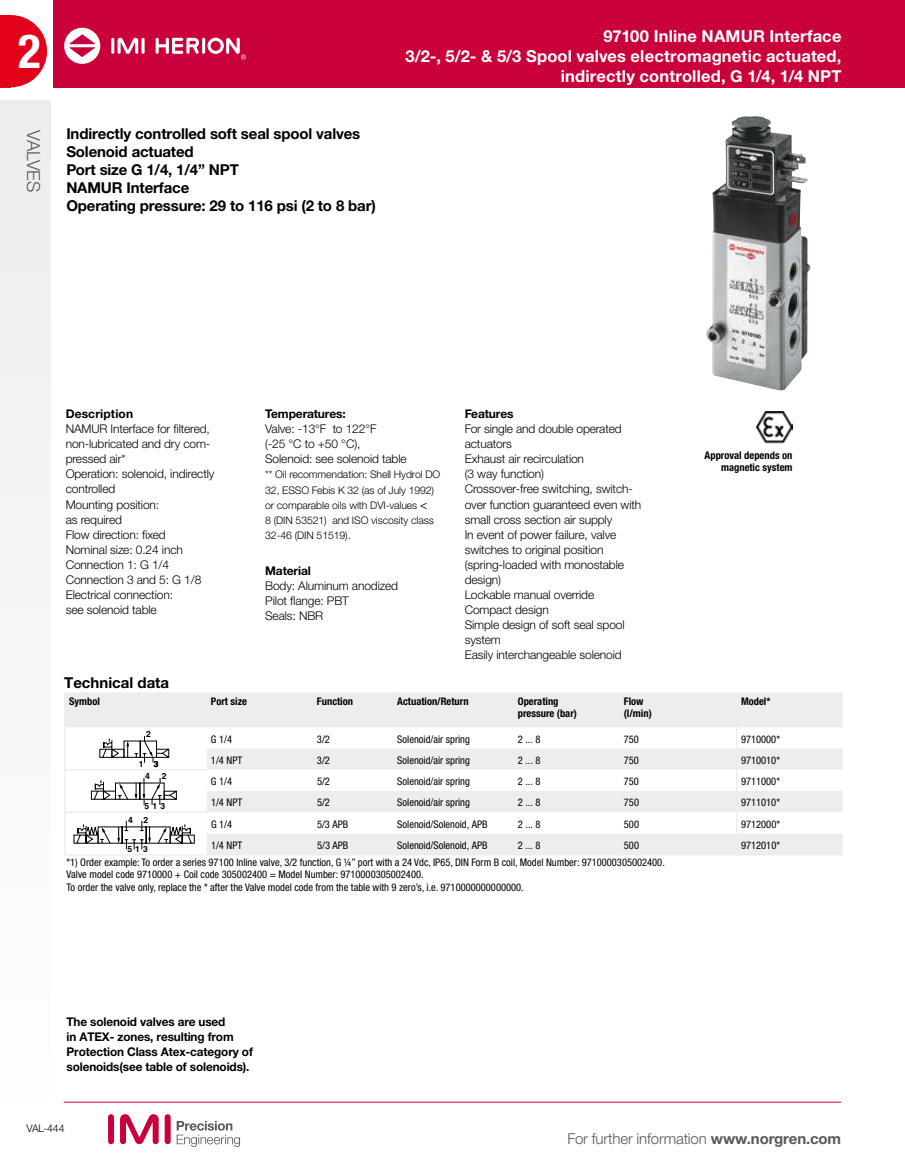
<style>
.page{position:relative;width:905px;height:1175px;background:#fff}
.page>*{position:absolute;margin:0;border:0;box-sizing:border-box;transform-origin:0 0}
.t1{font:700 condensed 47.1px "Helvetica Neue LTW1 G";color:#fff}
.t2{font:300 18px "Helvetica Neue LTW1 G";color:#58585a}
.t3{font:700 16.5px/19.8px "Helvetica Neue LTW1 G";letter-spacing:.01em;color:#fff;text-align:right}
.t4{font:700 15px/18px "Helvetica Neue LTW1 G";letter-spacing:-.01em;color:#000}
.t5{font:300 15px "Helvetica Neue LTW1 G";letter-spacing:-.01em;color:#58585a}
.t6{font:300 12px/15px "Helvetica Neue LTW1 G";letter-spacing:-.01em;color:#000}
.t7{font:700 12px/15px "Helvetica Neue LTW1 G";letter-spacing:-.01em;color:#000}
.t8{font:700 12px "Helvetica Neue LTW1 G";letter-spacing:.01em;color:#000}
.t9{font:condensed 10.5px/12.6px "Helvetica Neue LTW1 G";color:#000}
.t10{font:300 10.5px/15px "Helvetica Neue LTW1 G";letter-spacing:-.01em;color:#000}
.t11{font:700 condensed 10.5px/12px "Helvetica Neue LTW1 G";color:#000}
.t12{font:10.05px "Norgren";color:#000}
.t13{font:700 8.55px "Norgren";letter-spacing:.365em;color:#000}
.s1{font-family:"Helvetica Neue LT Std";font-weight:400;font-stretch:condensed;font-size:12px}
.s2{font-weight:700}
</style>
<div class="page">
<div style="left:53px;top:0;width:851px;height:87px;background:#c90039"></div>
<hr style="left:904px;top:0;width:1px;height:87px;background:#c90039">
<svg style="left:10px;top:15px;width:37px;height:72px"></svg>
<div style="left:0;top:15px;width:10px;height:72px;background:#e2001a"></div>
<div style="left:0;top:100px;width:51px;height:1002px;background:#f5f5f5"></div>
<hr style="left:64px;top:1101px;width:777px;height:1px;background:#c90039">
<div style="left:165px;top:1114px;width:6px;height:30px;background:#c90039;border-radius:3px"></div>
<div style="left:108px;top:1114px;width:6px;height:30px;background:#c90039;border-radius:3px"></div>
<svg style="left:120px;top:1114px;width:39px;height:30px"></svg>
<svg style="left:177px;top:1120px;width:63px;height:26px"></svg>
<div style="left:64px;top:28px;width:36px;height:36px;background:#fff;border-radius:50%"></div>
<hr style="left:111px;top:38px;width:3px;height:16px;background:#fff;border-radius:2px">
<svg style="left:141px;top:38px;width:4px;height:16px"></svg>
<svg style="left:117px;top:38px;width:21px;height:16px"></svg>
<hr style="left:202px;top:38px;width:3px;height:16px;background:#fff;border-radius:2px">
<svg style="left:156px;top:38px;width:43px;height:16px"></svg>
<svg style="left:69px;top:34px;width:26px;height:23px"></svg>
<svg style="left:207px;top:38px;width:39px;height:22px"></svg>
<img style="left:706px;top:116px;width:104px;height:275px">
<svg style="left:66px;top:694px;width:776px;height:160px;fill:#eceded"></svg>
<hr style="left:64px;top:694px;width:2px;height:33px;background:#eceded">
<hr style="left:64px;top:692px;width:143px;height:2px;background:#eceded">
<hr style="left:736px;top:692px;width:106px;height:2px;background:#eceded">
<hr style="left:207px;top:692px;width:106px;height:2px;background:#eceded">
<hr style="left:313px;top:692px;width:80px;height:2px;background:#eceded">
<hr style="left:393px;top:692px;width:120px;height:2px;background:#eceded">
<hr style="left:513px;top:692px;width:106px;height:2px;background:#eceded">
<hr style="left:619px;top:692px;width:117px;height:2px;background:#eceded">
<hr style="left:64px;top:727px;width:2px;height:21px;background:#eceded">
<hr style="left:64px;top:748px;width:2px;height:21px;background:#eceded">
<hr style="left:64px;top:770px;width:2px;height:21px;background:#eceded">
<hr style="left:64px;top:791px;width:2px;height:20px;background:#eceded">
<hr style="left:64px;top:769px;width:143px;height:1px;background:#eceded">
<hr style="left:64px;top:813px;width:2px;height:20px;background:#eceded">
<hr style="left:64px;top:833px;width:2px;height:21px;background:#eceded">
<hr style="left:64px;top:811px;width:143px;height:2px;background:#eceded">
<hr style="left:64px;top:854px;width:143px;height:1px;background:#eceded">
<svg style="left:736px;top:727px;width:1px;height:127px"></svg>
<hr style="left:736px;top:854px;width:106px;height:1px;background:#eceded">
<hr style="left:207px;top:854px;width:106px;height:1px;background:#eceded">
<hr style="left:313px;top:854px;width:80px;height:1px;background:#eceded">
<hr style="left:393px;top:854px;width:120px;height:1px;background:#eceded">
<hr style="left:513px;top:854px;width:106px;height:1px;background:#eceded">
<hr style="left:619px;top:854px;width:117px;height:1px;background:#eceded">
<img style="left:756px;top:411px;width:36px;height:33px">
<h1 class="t1" style="left:18px;top:23px;width:24px">2</h1>
<h2 class="t2" style="left:45px;top:130px;width:64px;rotate:90deg">VALVES</h2>
<p class="t4" style="left:66px;top:125px;width:311px">Indirectly controlled soft seal spool valves<br>Solenoid actuated<br>Port size G 1/4, 1/4” NPT<br>NAMUR Interface<br>Operating pressure: 29 to 116 psi (2 to 8 bar)</p>
<h3 class="t3" style="left:405px;top:26px;width:437px">97100 Inline NAMUR Interface<br>3/2-, 5/2- &amp; 5/3 Spool valves electromagnetic actuated, indirectly controlled, G 1/4, 1/4 NPT</h3>
<p class="t8" style="left:66px;top:407px;width:69px">Description</p>
<p class="t6" style="left:66px;top:421px;width:150px">NAMUR Interface for filtered, non-lubricated and dry com&shy;pressed air*<br>Operation: solenoid, indirectly controlled<br>Mounting position:<br>as required<br>Flow direction: fixed<br>Nominal size: 0.24 inch<br>Connection 1: G 1/4<br>Connection 3 and 5: G 1/8<br>Electrical connection:<br>see solenoid table</p>
<p class="t4" style="left:64px;top:673px;width:106px">Technical data</p>
<p class="t13" style="left:146px;top:678px;width:6px">2</p>
<p class="t7" style="left:265px;top:406px;width:82px">Temperatures:</p>
<p class="t6" style="left:265px;top:421px;width:143px">Valve: -13°F to 122°F<br>(-25 °C to +50 °C),<br>Solenoid: see solenoid table</p>
<p class="t10" style="left:265px;top:467px;width:176px">** Oil recommendation: Shell Hydrol DO 32, ESSO Febis K 32 (as of July 1992) or comparable oils with DVI-values <span class="s1">&lt;<br></span>8 (DIN 53521) and ISO viscosity class 32-46 (DIN 51519).</p>
<p class="t7" style="left:265px;top:562px;width:47px">Material</p>
<p class="t6" style="left:265px;top:577px;width:134px">Body: Aluminum anodized<br>Pilot flange: PBT<br>Seals: NBR</p>
<p class="t7" style="left:464px;top:406px;width:50px">Features</p>
<p class="t6" style="left:464px;top:421px;width:178px">For single and double operated actuators<br>Exhaust air recirculation<br>(3 way function)<br>Crossover-free switching, switch&shy;over function guaranteed even with small cross section air supply<br>In event of power failure, valve switches to original position (spring-loaded with monostable design)<br>Lockable manual override<br>Compact design<br>Simple design of soft seal spool system<br>Easily interchangeable solenoid</p>
<p class="t11" style="left:704px;top:449px;width:89px;text-align:right">Approval depends on magnetic system</p>
<p class="t12" style="left:192px;top:694px;width:65px">V-32C-EMH-S</p>
<p class="t11" style="left:69px;top:695px;width:32px">Symbol</p>
<p class="t11" style="left:211px;top:695px;width:38px">Port size</p>
<p class="t11" style="left:317px;top:695px;width:38px">Function</p>
<p class="t11" style="left:397px;top:695px;width:73px">Actuation/Return</p>
<p class="t11" style="left:518px;top:695px;width:61px">Operating pressure (bar)</p>
<p class="t11" style="left:624px;top:695px;width:29px">Flow (l/min)</p>
<p class="t11" style="left:741px;top:695px;width:31px">Model*</p>
<p class="t9" style="left:211px;top:732px;width:23px">G 1/4</p>
<p class="t9" style="left:317px;top:732px;width:14px">3/2</p>
<p class="t9" style="left:397px;top:732px;width:74px">Solenoid/air spring</p>
<p class="t9" style="left:518px;top:732px;width:24px">2 ... 8</p>
<p class="t9" style="left:624px;top:732px;width:17px">750</p>
<p class="t9" style="left:741px;top:732px;width:40px">9710000*</p>
<p class="t9" style="left:211px;top:754px;width:33px">1/4 NPT</p>
<p class="t9" style="left:317px;top:754px;width:14px">3/2</p>
<p class="t9" style="left:397px;top:754px;width:74px">Solenoid/air spring</p>
<p class="t9" style="left:518px;top:754px;width:24px">2 ... 8</p>
<p class="t9" style="left:624px;top:754px;width:17px">750</p>
<p class="t9" style="left:741px;top:754px;width:40px">9710010*</p>
<p class="t9" style="left:211px;top:775px;width:23px">G 1/4</p>
<p class="t9" style="left:317px;top:775px;width:14px">5/2</p>
<p class="t9" style="left:397px;top:775px;width:74px">Solenoid/air spring</p>
<p class="t9" style="left:518px;top:775px;width:24px">2 ... 8</p>
<p class="t9" style="left:624px;top:775px;width:17px">750</p>
<p class="t9" style="left:741px;top:775px;width:40px">9711000*</p>
<p class="t9" style="left:211px;top:796px;width:33px">1/4 NPT</p>
<p class="t9" style="left:317px;top:796px;width:14px">5/2</p>
<p class="t9" style="left:397px;top:796px;width:74px">Solenoid/air spring</p>
<p class="t9" style="left:518px;top:796px;width:24px">2 ... 8</p>
<p class="t9" style="left:624px;top:796px;width:17px">750</p>
<p class="t9" style="left:741px;top:796px;width:40px">9711010*</p>
<p class="t9" style="left:211px;top:817px;width:23px">G 1/4</p>
<p class="t9" style="left:317px;top:817px;width:33px">5/3 APB</p>
<p class="t9" style="left:397px;top:817px;width:92px">Solenoid/Solenoid, APB</p>
<p class="t9" style="left:518px;top:817px;width:24px">2 ... 8</p>
<p class="t9" style="left:624px;top:817px;width:17px">500</p>
<p class="t9" style="left:741px;top:817px;width:40px">9712000*</p>
<p class="t9" style="left:211px;top:839px;width:33px">1/4 NPT</p>
<p class="t9" style="left:317px;top:839px;width:33px">5/3 APB</p>
<p class="t9" style="left:397px;top:839px;width:92px">Solenoid/Solenoid, APB</p>
<p class="t9" style="left:518px;top:839px;width:24px">2 ... 8</p>
<p class="t9" style="left:624px;top:839px;width:17px">500</p>
<p class="t9" style="left:741px;top:839px;width:40px">9712010*</p>
<p class="t13" style="left:146px;top:729px;width:6px">2</p>
<p class="t12" style="left:200px;top:732px;width:58px">V-52-EMH-S</p>
<p class="t13" style="left:139px;top:759px;width:6px">1</p>
<p class="t13" style="left:154px;top:759px;width:6px">3</p>
<p class="t13" style="left:145px;top:771px;width:6px">4</p>
<p class="t13" style="left:162px;top:771px;width:6px">2</p>
<p class="t13" style="left:145px;top:801px;width:22px">513</p>
<p class="t13" style="left:128px;top:815px;width:21px">4 2</p>
<p class="t13" style="left:127px;top:843px;width:22px">513</p>
<p class="t9" style="left:66px;top:855px;width:600px">*1) Order example: To order a series 97100 Inline valve, 3/2 function, G ¼” port with a 24 Vdc, IP65, DIN Form B coil, Model Number: 9710000305002400.<br>Valve model code 9710000 + Coil code 305002400 = Model Number: 9710000305002400.<br>To order the valve only, replace the * after the Valve model code from the table with 9 zero’s, i.e. 9710000000000000.</p>
<p class="t7" style="left:66px;top:1014px;width:188px">The solenoid valves are used<br>in ATEX- zones, resulting from<br>Protection Class Atex-category of solenoids(see table of solenoids).</p>
<p class="t10" style="left:26px;top:1121px;width:40px">VAL-444</p>
<p class="t5" style="left:567px;top:1129px;width:275px">For further information <span class="s2">www.norgren.com</span></p>
</div>
